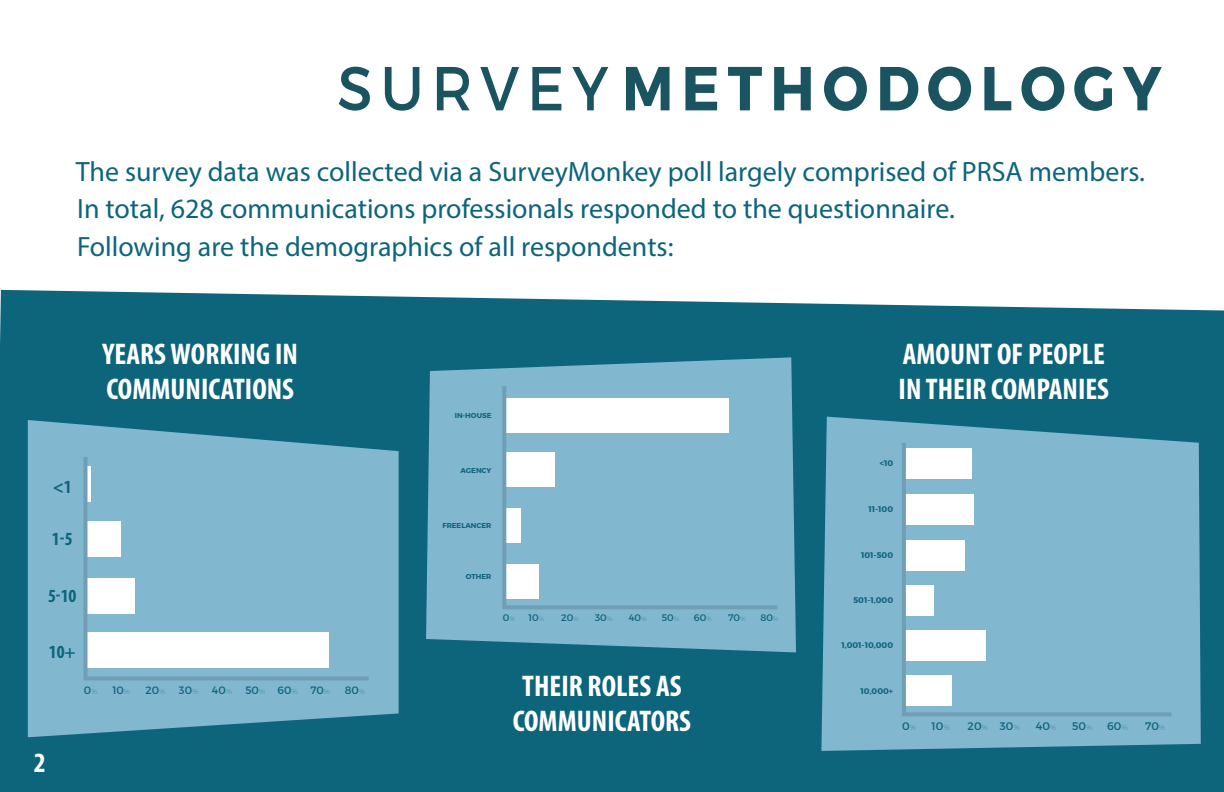
<style>
.page{position:relative;width:1224px;height:792px;background:#fff}
.page>*{position:absolute;margin:0;border:0;box-sizing:border-box;transform-origin:0 0}
.t1{font:700 62px "Montserrat";letter-spacing:.14em;color:#1b5461;scale:.91 1}
.t2{font:700 condensed 30px/34.6px "Myriad Pro";color:#fff}
.t3{font:28px/37.4px "Myriad Pro";color:#0d657c}
.t4{font:700 condensed 28px "Myriad Pro";color:#fff}
.t5{font:700 condensed 18.6px "Myriad Pro";color:#0d657c}
.t6{font:11px "Montserrat";color:#0d657c}
.t7{font:10.6px "Montserrat";color:#0d657c}
.t8{font:9.6px "Montserrat";color:#0d657c}
.t9{font:700 8.2px "Montserrat";color:#0d657c}
.t10{font:700 7.2px "Montserrat";color:#0d657c}
.s1{font-weight:400}
.s2{font-weight:100;font-size:7.2px}
.s3{font-weight:100;font-size:6.4px}
.s4{font-weight:100;font-size:7.4px}
</style>
<div class="page">
<div style="left:0;top:345px;width:1224px;height:447px;background:#0d657c"></div>
<svg style="left:0;top:289px;width:1224px;height:56px;fill:#0d657c"></svg>
<svg style="left:28px;top:420px;width:371px;height:317px;background:#69a6be"></svg>
<svg style="left:426px;top:357px;width:370px;height:295px;background:#70abc3"></svg>
<svg style="left:821px;top:417px;width:380px;height:334px;background:#6faac2"></svg>
<svg style="left:81px;top:453px;width:292px;height:229px"></svg>
<svg style="left:500px;top:382px;width:281px;height:229px"></svg>
<svg style="left:900px;top:439px;width:276px;height:279px;background:#92c0d4"></svg>
<h1 class="t1" style="left:337px;top:50px;width:907px"><span class="s1">SURVEY</span>METHODOLOGY</h1>
<p class="t3" style="left:76px;top:152px;width:1071px">The survey data was collected via a SurveyMonkey poll largely comprised of PRSA members.<br>In total, 628 communications professionals responded to the questionnaire.<br>Following are the demographics of all respondents:</p>
<p class="t2" style="left:103px;top:336px;width:197px">YEARS WORKING IN<br>COMMUNICATIONS</p>
<p class="t5" style="left:53px;top:475px;width:20px">&lt;1</p>
<p class="t5" style="left:52px;top:527px;width:22px">1-5</p>
<p class="t5" style="left:48px;top:584px;width:30px">5-10</p>
<p class="t5" style="left:49px;top:640px;width:28px">10+</p>
<p class="t7" style="left:84px;top:684px;width:15px">0<span class="s2">%</span></p>
<p class="t7" style="left:112px;top:684px;width:19px">10<span class="s2">%</span></p>
<p class="t7" style="left:146px;top:684px;width:22px">20<span class="s2">%</span></p>
<p class="t7" style="left:179px;top:684px;width:21px">30<span class="s2">%</span></p>
<p class="t7" style="left:212px;top:684px;width:120px">40<span class="s2">%</span> 50<span class="s2">%</span> 60<span class="s2">%</span> 70<span class="s2">%</span></p>
<p class="t7" style="left:345px;top:684px;width:22px">80<span class="s2">%</span></p>
<p class="t4" style="left:34px;top:745px;width:13px">2</p>
<p class="t10" style="left:455px;top:411px;width:38px">IN-HOUSE</p>
<p class="t10" style="left:461px;top:466px;width:32px">AGENCY</p>
<p class="t10" style="left:442px;top:520px;width:51px">FREELANCER</p>
<p class="t10" style="left:466px;top:572px;width:27px">OTHER</p>
<p class="t8" style="left:503px;top:612px;width:14px">0<span class="s3">%</span></p>
<p class="t8" style="left:528px;top:612px;width:17px">10<span class="s3">%</span></p>
<p class="t8" style="left:561px;top:612px;width:19px">20<span class="s3">%</span></p>
<p class="t8" style="left:595px;top:612px;width:19px">30<span class="s3">%</span></p>
<p class="t8" style="left:629px;top:612px;width:19px">40<span class="s3">%</span></p>
<p class="t8" style="left:662px;top:612px;width:19px">50<span class="s3">%</span></p>
<p class="t8" style="left:694px;top:612px;width:20px">60<span class="s3">%</span></p>
<p class="t8" style="left:728px;top:612px;width:19px">70<span class="s3">%</span></p>
<p class="t8" style="left:760px;top:612px;width:20px">80<span class="s3">%</span></p>
<p class="t2" style="left:513px;top:668px;width:180px;text-align:center">THEIR ROLES AS<br>COMMUNICATORS</p>
<p class="t2" style="left:899px;top:336px;width:212px">AMOUNT OF PEOPLE<br>IN THEIR COMPANIES</p>
<p class="t9" style="left:880px;top:458px;width:15px">&lt;10</p>
<p class="t9" style="left:868px;top:504px;width:26px">11-100</p>
<p class="t9" style="left:861px;top:550px;width:34px">101-500</p>
<p class="t9" style="left:853px;top:595px;width:41px">501-1,000</p>
<p class="t9" style="left:841px;top:640px;width:53px">1,001-10,000</p>
<p class="t9" style="left:861px;top:686px;width:34px">10,000+</p>
<p class="t6" style="left:902px;top:720px;width:16px">0<span class="s4">%</span></p>
<p class="t6" style="left:932px;top:720px;width:20px">10<span class="s4">%</span></p>
<p class="t6" style="left:968px;top:720px;width:54px">20<span class="s4">%</span> 30<span class="s4">%</span></p>
<p class="t6" style="left:1036px;top:720px;width:22px">40<span class="s4">%</span></p>
<p class="t6" style="left:1072px;top:720px;width:22px">50<span class="s4">%</span></p>
<p class="t6" style="left:1107px;top:720px;width:22px">60<span class="s4">%</span></p>
<p class="t6" style="left:1145px;top:720px;width:22px">70<span class="s4">%</span></p>
</div>
